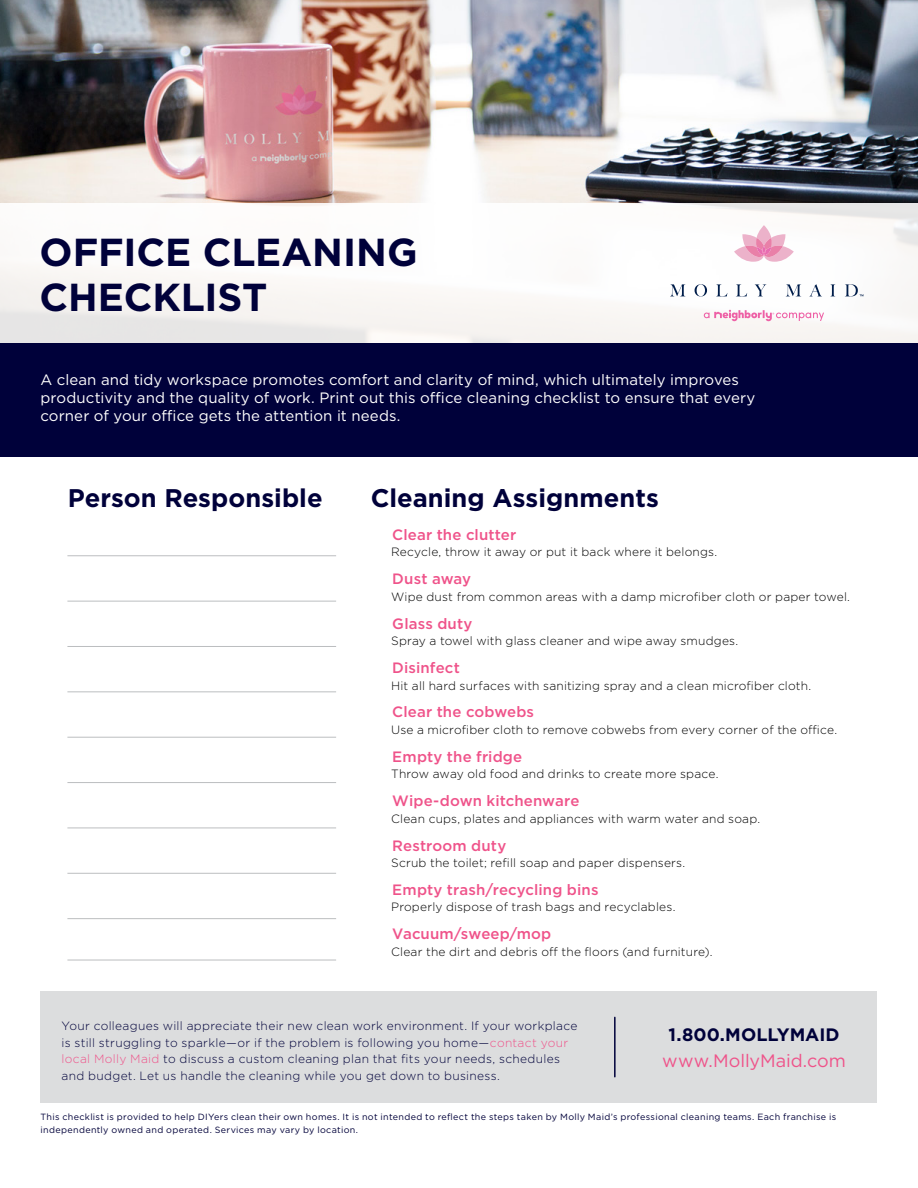
<style>
.page{position:relative;width:918px;height:1188px;background:#fff}
.page>*{position:absolute;margin:0;border:0;box-sizing:border-box;transform-origin:0 0}
.t1{font:700 39px "Gotham";letter-spacing:-.005em;color:#00013a}
.t2{font:700 25.5px "Gotham";color:#00013a}
.t3{font:18px "Gotham";letter-spacing:-.005em;color:#ef538a}
.t4{font:700 18px "Gotham";letter-spacing:.005em;color:#00013a}
.t5{font:15px/18px "Gotham";letter-spacing:.005em;color:#fff}
.t6{font:500 15px "Gotham";letter-spacing:.01em;color:#ef538a}
.t7{font:300 12px "Gotham";letter-spacing:.015em;color:#000}
.t8{font:300 12px/16.5px "Gotham";letter-spacing:.025em;color:#00013a}
.t9{font:9px/13.5px "Gotham";letter-spacing:.035em;color:#00013a}
.s1{color:#ef538a}
</style>
<div class="page">
<img style="left:0;top:0;width:918px;height:203px">
<div style="left:0;top:343px;width:918px;height:114px;background:#00013a"></div>
<div style="left:40px;top:991px;width:838px;height:112px;background:#dcddde"></div>
<hr style="left:614px;top:1017px;width:2px;height:60px;background:#00013a">
<hr style="left:67px;top:960px;width:269px;height:1px;background:#bcbec0">
<hr style="left:67px;top:918px;width:269px;height:1px;background:#bcbec0">
<hr style="left:67px;top:782px;width:269px;height:1px;background:#bcbec0">
<hr style="left:67px;top:646px;width:269px;height:1px;background:#bcbec0">
<hr style="left:67px;top:873px;width:269px;height:1px;background:#bcbec0">
<hr style="left:67px;top:737px;width:269px;height:1px;background:#bcbec0">
<hr style="left:67px;top:601px;width:269px;height:1px;background:#bcbec0">
<hr style="left:67px;top:828px;width:269px;height:1px;background:#bcbec0">
<hr style="left:67px;top:691px;width:269px;height:1px;background:#bcbec0">
<hr style="left:67px;top:555px;width:269px;height:1px;background:#bcbec0">
<svg style="left:734px;top:225px;width:60px;height:37px"></svg>
<svg style="left:704px;top:310px;width:120px;height:11px"></svg>
<svg style="left:670px;top:284px;width:16px;height:12px"></svg>
<svg style="left:695px;top:284px;width:12px;height:12px"></svg>
<svg style="left:716px;top:284px;width:11px;height:12px"></svg>
<svg style="left:736px;top:284px;width:11px;height:12px"></svg>
<svg style="left:755px;top:284px;width:11px;height:12px"></svg>
<svg style="left:786px;top:284px;width:15px;height:12px"></svg>
<svg style="left:810px;top:284px;width:11px;height:12px"></svg>
<svg style="left:830px;top:284px;width:5px;height:12px"></svg>
<svg style="left:845px;top:284px;width:19px;height:12px"></svg>
<h1 class="t1" style="left:40px;top:227px;width:379px">OFFICE CLEANING</h1>
<h1 class="t1" style="left:40px;top:272px;width:229px">CHECKLIST</h1>
<p class="t5" style="left:40px;top:370px;width:716px">A clean and tidy workspace promotes comfort and clarity of mind, which ultimately improves productivity and the quality of work. Print out this ofce cleaning checklist to ensure that every corner of your ofce gets the attention it needs.</p>
<h2 class="t2" style="left:68px;top:481px;width:256px">Person Responsible</h2>
<h2 class="t2" style="left:371px;top:481px;width:290px">Cleaning Assignments</h2>
<p class="t6" style="left:392px;top:525px;width:126px">Clear the clutter</p>
<p class="t7" style="left:391px;top:545px;width:328px">Recycle, throw it away or put it back where it belongs.</p>
<p class="t6" style="left:392px;top:569px;width:80px">Dust away</p>
<p class="t7" style="left:391px;top:589px;width:460px">Wipe dust from common areas with a damp microfber cloth or paper towel.</p>
<p class="t6" style="left:392px;top:614px;width:82px">Glass duty</p>
<p class="t7" style="left:391px;top:633px;width:349px">Spray a towel with glass cleaner and wipe away smudges.</p>
<p class="t6" style="left:392px;top:658px;width:69px">Disinfect</p>
<p class="t7" style="left:391px;top:678px;width:422px">Hit all hard surfaces with sanitizing spray and a clean microfber cloth.</p>
<p class="t6" style="left:392px;top:702px;width:143px">Clear the cobwebs</p>
<p class="t7" style="left:391px;top:722px;width:447px">Use a microfber cloth to remove cobwebs from every corner of the ofce.</p>
<p class="t6" style="left:392px;top:747px;width:131px">Empty the fridge</p>
<p class="t7" style="left:391px;top:766px;width:329px">Throw away old food and drinks to create more space.</p>
<p class="t6" style="left:392px;top:791px;width:189px">Wipe-down kitchenware</p>
<p class="t7" style="left:391px;top:811px;width:371px">Clean cups, plates and appliances with warm water and soap.</p>
<p class="t6" style="left:392px;top:835px;width:115px">Restroom duty</p>
<p class="t7" style="left:391px;top:855px;width:296px">Scrub the toilet; refll soap and paper dispensers.</p>
<p class="t6" style="left:392px;top:880px;width:208px">Empty trash/recycling bins</p>
<p class="t7" style="left:391px;top:900px;width:286px">Properly dispose of trash bags and recyclables.</p>
<p class="t6" style="left:392px;top:924px;width:161px">Vacuum/sweep/mop</p>
<p class="t7" style="left:391px;top:944px;width:323px">Clear the dirt and debris of the foors (and furniture).</p>
<p class="t8" style="left:62px;top:1017px;width:517px">Your colleagues will appreciate their new clean work environment. If your workplace is still struggling to sparkle—or if the problem is following you home—<span class="s1">contact your</span></p>
<p class="t8" style="left:62px;top:1050px;width:500px"><span class="s1">local Molly Maid</span> to discuss a custom cleaning plan that fts your needs, schedules</p>
<h3 class="t4" style="left:669px;top:1023px;width:173px">1.800.MOLLYMAID</h3>
<p class="t3" style="left:662px;top:1050px;width:185px">www.MollyMaid.com</p>
<p class="t8" style="left:62px;top:1067px;width:440px">and budget. Let us handle the cleaning while you get down to business.</p>
<p class="t9" style="left:40px;top:1110px;width:797px">This checklist is provided to help DIYers clean their own homes. It is not intended to refect the steps taken by Molly Maid’s professional cleaning teams. Each franchise is independently owned and operated. Services may vary by location.</p>
</div>
